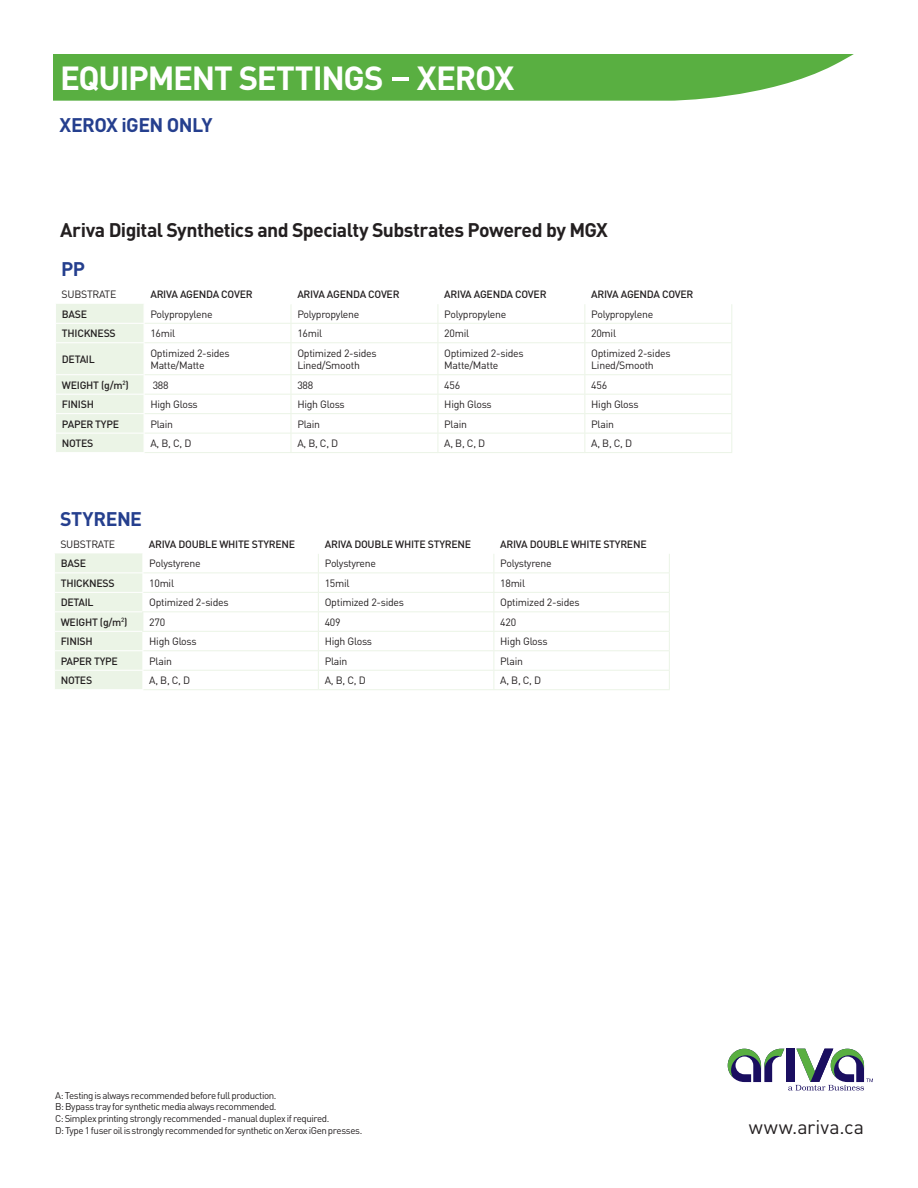
<style>
.page{position:relative;width:918px;height:1188px;background:#fff}
.page>*{position:absolute;margin:0;border:0;box-sizing:border-box;transform-origin:0 0}
.t1{font:700 33px "DIN";letter-spacing:-.035em;color:#fff}
.t2{font:700 19.5px "DIN";letter-spacing:-.03em;color:#231f20}
.t3{font:700 19.5px "DIN";letter-spacing:-.025em;color:#253f8e}
.t4{font:19.5px "DIN";letter-spacing:.005em;color:#231f20}
.t5{font:10.5px/12.6px "DIN";letter-spacing:-.025em;color:#231f20}
.t6{font:500 10.5px "DIN";letter-spacing:-.025em;color:#231f20}
.t7{font:9.75px/11.7px "DIN";letter-spacing:-.045em;color:#231f20}
</style>
<div class="page">
<svg style="left:53px;top:54px;width:801px;height:47px;background:#65b54f"></svg>
<svg style="left:728px;top:1049px;width:145px;height:42px"></svg>
<hr style="left:291px;top:323px;width:147px;height:1px;background:#ebf4e6">
<hr style="left:438px;top:323px;width:147px;height:1px;background:#ebf4e6">
<svg style="left:438px;top:305px;width:1px;height:37px"></svg>
<hr style="left:144px;top:342px;width:147px;height:1px;background:#ebf4e6">
<hr style="left:291px;top:342px;width:147px;height:1px;background:#ebf4e6">
<hr style="left:291px;top:343px;width:1px;height:31px;background:#ebf4e6">
<hr style="left:438px;top:342px;width:147px;height:1px;background:#ebf4e6">
<hr style="left:438px;top:343px;width:1px;height:31px;background:#ebf4e6">
<hr style="left:585px;top:342px;width:147px;height:1px;background:#ebf4e6">
<hr style="left:584px;top:343px;width:1px;height:31px;background:#ebf4e6">
<hr style="left:731px;top:343px;width:1px;height:31px;background:#ebf4e6">
<hr style="left:291px;top:374px;width:147px;height:1px;background:#ebf4e6">
<hr style="left:438px;top:374px;width:147px;height:1px;background:#ebf4e6">
<hr style="left:291px;top:394px;width:147px;height:1px;background:#ebf4e6">
<hr style="left:438px;top:394px;width:147px;height:1px;background:#ebf4e6">
<hr style="left:144px;top:413px;width:147px;height:1px;background:#ebf4e6">
<hr style="left:291px;top:413px;width:147px;height:1px;background:#ebf4e6">
<hr style="left:438px;top:413px;width:147px;height:1px;background:#ebf4e6">
<hr style="left:585px;top:413px;width:147px;height:1px;background:#ebf4e6">
<hr style="left:144px;top:433px;width:147px;height:1px;background:#ebf4e6">
<hr style="left:291px;top:433px;width:147px;height:1px;background:#ebf4e6">
<hr style="left:438px;top:433px;width:147px;height:1px;background:#ebf4e6">
<svg style="left:438px;top:375px;width:1px;height:77px"></svg>
<hr style="left:585px;top:433px;width:147px;height:1px;background:#ebf4e6">
<hr style="left:144px;top:452px;width:147px;height:1px;background:#ebf4e6">
<hr style="left:291px;top:452px;width:147px;height:1px;background:#ebf4e6">
<hr style="left:438px;top:452px;width:147px;height:1px;background:#ebf4e6">
<hr style="left:585px;top:452px;width:147px;height:1px;background:#ebf4e6">
<hr style="left:144px;top:323px;width:147px;height:1px;background:#ebf4e6">
<hr style="left:144px;top:374px;width:147px;height:1px;background:#ebf4e6">
<svg style="left:291px;top:375px;width:1px;height:77px"></svg>
<hr style="left:144px;top:394px;width:147px;height:1px;background:#ebf4e6">
<svg style="left:584px;top:304px;width:1px;height:38px"></svg>
<svg style="left:731px;top:304px;width:1px;height:38px"></svg>
<hr style="left:585px;top:323px;width:147px;height:1px;background:#ebf4e6">
<hr style="left:585px;top:374px;width:147px;height:1px;background:#ebf4e6">
<svg style="left:584px;top:375px;width:1px;height:77px"></svg>
<svg style="left:731px;top:375px;width:1px;height:77px"></svg>
<hr style="left:585px;top:394px;width:147px;height:1px;background:#ebf4e6">
<svg style="left:56px;top:304px;width:89px;height:149px;background:#ecf4e7"></svg>
<svg style="left:291px;top:305px;width:1px;height:37px"></svg>
<svg style="left:143px;top:554px;width:526px;height:135px"></svg>
<hr style="left:318px;top:573px;width:176px;height:1px;background:#ebf4e6">
<hr style="left:494px;top:573px;width:176px;height:1px;background:#ebf4e6">
<hr style="left:143px;top:592px;width:175px;height:1px;background:#ebf4e6">
<hr style="left:318px;top:592px;width:176px;height:1px;background:#ebf4e6">
<hr style="left:494px;top:592px;width:176px;height:1px;background:#ebf4e6">
<hr style="left:143px;top:650px;width:175px;height:1px;background:#ebf4e6">
<hr style="left:318px;top:650px;width:176px;height:1px;background:#ebf4e6">
<hr style="left:494px;top:650px;width:176px;height:1px;background:#ebf4e6">
<hr style="left:143px;top:670px;width:175px;height:1px;background:#ebf4e6">
<hr style="left:318px;top:670px;width:176px;height:1px;background:#ebf4e6">
<hr style="left:494px;top:670px;width:176px;height:1px;background:#ebf4e6">
<svg style="left:494px;top:554px;width:1px;height:135px"></svg>
<hr style="left:143px;top:689px;width:175px;height:1px;background:#ebf4e6">
<hr style="left:318px;top:689px;width:176px;height:1px;background:#ebf4e6">
<hr style="left:494px;top:689px;width:176px;height:1px;background:#ebf4e6">
<hr style="left:143px;top:573px;width:175px;height:1px;background:#ebf4e6">
<svg style="left:318px;top:554px;width:1px;height:135px"></svg>
<svg style="left:669px;top:554px;width:1px;height:135px"></svg>
<hr style="left:142px;top:611px;width:176px;height:1px;background:#ebf4e6">
<div style="left:55px;top:553px;width:88px;height:136px;background:#ebf4e6"></div>
<hr style="left:318px;top:611px;width:176px;height:1px;background:#ebf4e6">
<hr style="left:494px;top:611px;width:176px;height:1px;background:#ebf4e6">
<hr style="left:142px;top:631px;width:176px;height:1px;background:#ebf4e6">
<hr style="left:318px;top:631px;width:176px;height:1px;background:#ebf4e6">
<hr style="left:494px;top:631px;width:176px;height:1px;background:#ebf4e6">
<h1 class="t1" style="left:60px;top:56px;width:456px">EQUIPMENT SETTINGS - XEROX</h1>
<h2 class="t3" style="left:59px;top:112px;width:24px">Xerox</h2>
<h2 class="t3" style="left:121px;top:112px;width:91px">iGen Only</h2>
<h2 class="t2" style="left:60px;top:217px;width:549px">Ariva Digital Synthetics and Specialty Substrates Powered by MGX</h2>
<h2 class="t3" style="left:61px;top:257px;width:25px">PP</h2>
<p class="t5" style="left:62px;top:288px;width:56px">SUBSTRATE</p>
<p class="t6" style="left:150px;top:288px;width:104px">ARIVA AGENDA COVER</p>
<p class="t6" style="left:297px;top:288px;width:104px">ARIVA AGENDA COVER</p>
<p class="t6" style="left:444px;top:288px;width:104px">ARIVA AGENDA COVER</p>
<p class="t6" style="left:591px;top:288px;width:104px">ARIVA AGENDA COVER</p>
<p class="t6" style="left:62px;top:307px;width:27px">BASE</p>
<p class="t5" style="left:150px;top:308px;width:64px">Polypropylene</p>
<p class="t5" style="left:297px;top:308px;width:64px">Polypropylene</p>
<p class="t5" style="left:444px;top:308px;width:64px">Polypropylene</p>
<p class="t5" style="left:591px;top:308px;width:64px">Polypropylene</p>
<p class="t6" style="left:62px;top:327px;width:55px">THICKNESS</p>
<p class="t5" style="left:150px;top:327px;width:26px">16mil</p>
<p class="t5" style="left:297px;top:327px;width:26px">16mil</p>
<p class="t5" style="left:444px;top:327px;width:26px">20mil</p>
<p class="t5" style="left:591px;top:327px;width:26px">20mil</p>
<p class="t6" style="left:62px;top:353px;width:34px">DETAIL</p>
<p class="t5" style="left:150px;top:346px;width:81px">Optimized 2-sides<br>Matte/Matte</p>
<p class="t5" style="left:297px;top:346px;width:81px">Optimized 2-sides<br>Lined/Smooth</p>
<p class="t5" style="left:444px;top:346px;width:81px">Optimized 2-sides<br>Matte/Matte</p>
<p class="t5" style="left:591px;top:346px;width:81px">Optimized 2-sides<br>Lined/Smooth</p>
<p class="t6" style="left:62px;top:378px;width:68px">WEIGHT (g/m<sup>2</sup>)</p>
<p class="t5" style="left:153px;top:378px;width:17px">388</p>
<p class="t5" style="left:297px;top:378px;width:17px">388</p>
<p class="t5" style="left:444px;top:378px;width:17px">456</p>
<p class="t5" style="left:591px;top:378px;width:17px">456</p>
<p class="t6" style="left:62px;top:398px;width:34px">FINISH</p>
<p class="t5" style="left:150px;top:398px;width:49px">High Gloss</p>
<p class="t5" style="left:297px;top:398px;width:49px">High Gloss</p>
<p class="t5" style="left:444px;top:398px;width:49px">High Gloss</p>
<p class="t5" style="left:591px;top:398px;width:49px">High Gloss</p>
<p class="t6" style="left:62px;top:417px;width:59px">PAPER TYPE</p>
<p class="t5" style="left:150px;top:417px;width:24px">Plain</p>
<p class="t5" style="left:297px;top:417px;width:24px">Plain</p>
<p class="t5" style="left:444px;top:417px;width:24px">Plain</p>
<p class="t5" style="left:591px;top:417px;width:24px">Plain</p>
<p class="t6" style="left:62px;top:437px;width:33px">NOTES</p>
<p class="t5" style="left:150px;top:437px;width:42px">A, B, C, D</p>
<p class="t5" style="left:297px;top:437px;width:42px">A, B, C, D</p>
<p class="t5" style="left:444px;top:437px;width:42px">A, B, C, D</p>
<p class="t5" style="left:591px;top:437px;width:42px">A, B, C, D</p>
<h2 class="t3" style="left:60px;top:506px;width:84px">STYRENE</h2>
<p class="t5" style="left:60px;top:538px;width:56px">SUBSTRATE</p>
<p class="t6" style="left:149px;top:538px;width:148px">ARIVA DOUBLE WHITE STYRENE</p>
<p class="t6" style="left:325px;top:538px;width:148px">ARIVA DOUBLE WHITE STYRENE</p>
<p class="t6" style="left:500px;top:538px;width:148px">ARIVA DOUBLE WHITE STYRENE</p>
<p class="t6" style="left:61px;top:557px;width:27px">BASE</p>
<p class="t5" style="left:149px;top:557px;width:53px">Polystyrene</p>
<p class="t5" style="left:325px;top:557px;width:53px">Polystyrene</p>
<p class="t5" style="left:500px;top:557px;width:53px">Polystyrene</p>
<p class="t6" style="left:61px;top:576px;width:55px">THICKNESS</p>
<p class="t5" style="left:149px;top:577px;width:26px">10mil</p>
<p class="t5" style="left:325px;top:577px;width:26px">15mil</p>
<p class="t5" style="left:500px;top:577px;width:26px">18mil</p>
<p class="t6" style="left:61px;top:596px;width:34px">DETAIL</p>
<p class="t5" style="left:149px;top:596px;width:81px">Optimized 2-sides</p>
<p class="t5" style="left:325px;top:596px;width:81px">Optimized 2-sides</p>
<p class="t5" style="left:500px;top:596px;width:81px">Optimized 2-sides</p>
<p class="t6" style="left:61px;top:615px;width:68px">WEIGHT (g/m<sup>2</sup>)</p>
<p class="t5" style="left:149px;top:616px;width:17px">270</p>
<p class="t5" style="left:325px;top:616px;width:17px">409</p>
<p class="t5" style="left:500px;top:616px;width:17px">420</p>
<p class="t6" style="left:61px;top:635px;width:34px">FINISH</p>
<p class="t5" style="left:149px;top:635px;width:49px">High Gloss</p>
<p class="t5" style="left:325px;top:635px;width:49px">High Gloss</p>
<p class="t5" style="left:500px;top:635px;width:49px">High Gloss</p>
<p class="t6" style="left:61px;top:654px;width:59px">PAPER TYPE</p>
<p class="t5" style="left:149px;top:655px;width:24px">Plain</p>
<p class="t5" style="left:325px;top:655px;width:24px">Plain</p>
<p class="t5" style="left:500px;top:655px;width:24px">Plain</p>
<p class="t6" style="left:61px;top:674px;width:33px">NOTES</p>
<p class="t5" style="left:149px;top:674px;width:42px">A, B, C, D</p>
<p class="t5" style="left:325px;top:674px;width:42px">A, B, C, D</p>
<p class="t5" style="left:500px;top:674px;width:42px">A, B, C, D</p>
<p class="t7" style="left:55px;top:1089px;width:309px">A: Testing is always recommended before full production.<br>B: Bypass tray for synthetic media always recommended.<br>C: Simplex printing strongly recommended - manual duplex if required.<br>D: Type 1 fuser oil is strongly recommended for synthetic on Xerox iGen presses.</p>
<h2 class="t4" style="left:749px;top:1115px;width:117px">www.ariva.ca</h2>
</div>
